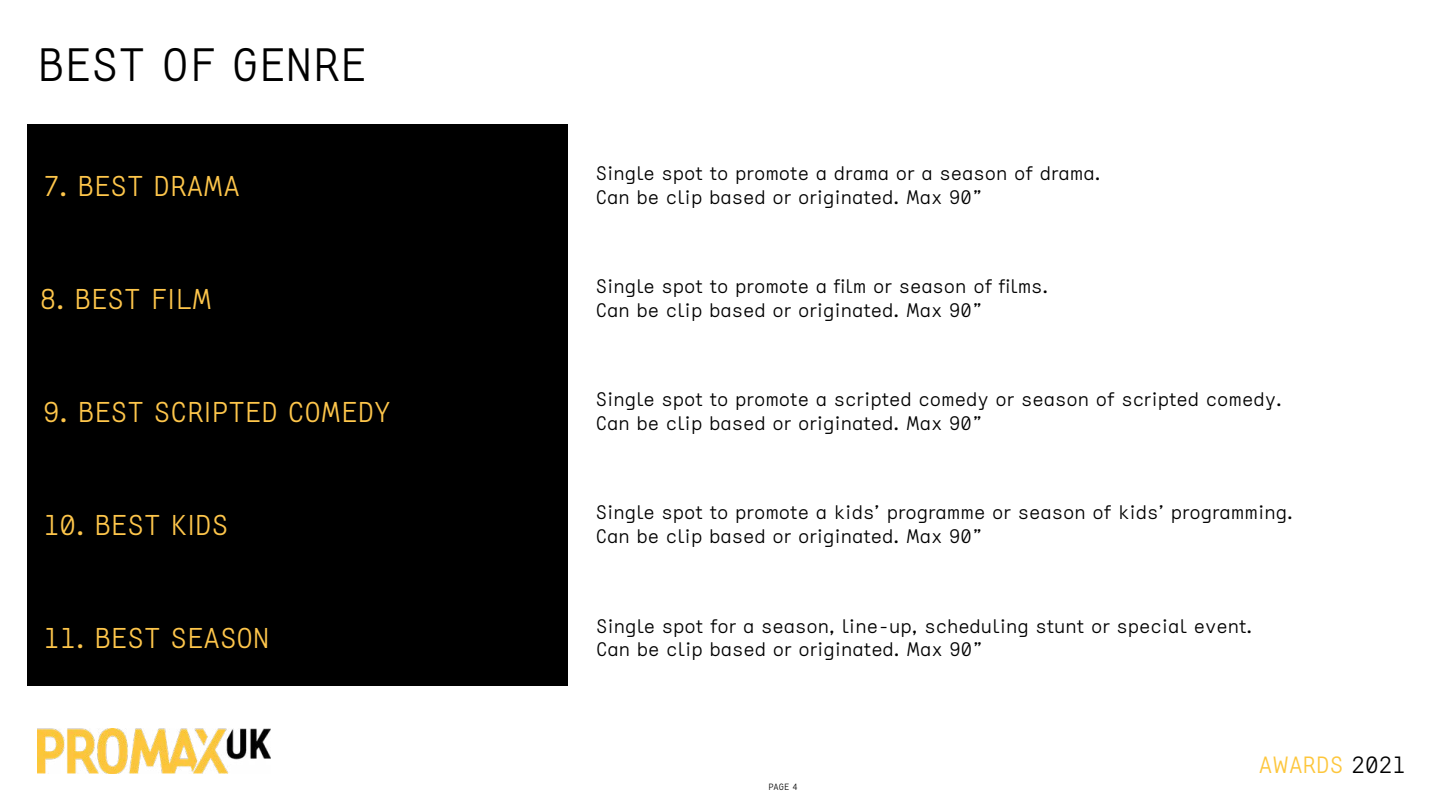
<style>
.page{position:relative;width:1440px;height:810px;background:#fff}
.page>*{position:absolute;margin:0;border:0;box-sizing:border-box;transform-origin:0 0}
.t1{font:46.5px "Proxy Mono BETA Regular Two";color:#000}
.t2{font:28.5px "Proxy Mono BETA Regular Two";color:#fec64b}
.t3{font:23.4px "Proxy Mono BETA Regular Two";color:#fdc63c}
.t4{font:19.5px/23.4px "Proxy Mono BETA Regular Two";color:#000}
.t5{font:9px "Proxy Mono BETA Regular Two";color:#000}
.s1{color:#000}
</style>
<div class="page">
<img style="left:38px;top:729px;width:232px;height:45px">
<div style="left:27px;top:124px;width:541px;height:562px;background:#000"></div>
<h1 class="t1" style="left:38px;top:40px;width:331px">BEST OF GENRE</h1>
<h2 class="t2" style="left:43px;top:171px;width:199px">7. BEST DRAMA</h2>
<h2 class="t2" style="left:40px;top:284px;width:174px">8. BEST FILM</h2>
<h2 class="t2" style="left:43px;top:397px;width:349px">9. BEST SCRIPTED COMEDY</h2>
<h2 class="t2" style="left:43px;top:510px;width:187px">10. BEST KIDS</h2>
<h2 class="t2" style="left:43px;top:623px;width:228px">11. BEST SEASON</h2>
<p class="t4" style="left:596px;top:162px;width:506px">Single spot to promote a drama or a season of drama.<br>Can be clip based or originated. Max 90”</p>
<p class="t4" style="left:596px;top:275px;width:454px">Single spot to promote a film or season of films.<br>Can be clip based or originated. Max 90”</p>
<p class="t4" style="left:596px;top:388px;width:688px">Single spot to promote a scripted comedy or season of scripted comedy.<br>Can be clip based or originated. Max 90”</p>
<p class="t4" style="left:596px;top:501px;width:699px">Single spot to promote a kids’ programme or season of kids’ programming.<br>Can be clip based or originated. Max 90”</p>
<p class="t4" style="left:596px;top:614px;width:658px">Single spot for a season, line-up, scheduling stunt or special event.</p>
<p class="t4" style="left:596px;top:638px;width:389px">Can be clip based or originated. Max 90”</p>
<p class="t5" style="left:768px;top:782px;width:31px">PAGE 4</p>
<p class="t3" style="left:1259px;top:752px;width:148px">AWARDS <span class="s1">2021</span></p>
</div>
